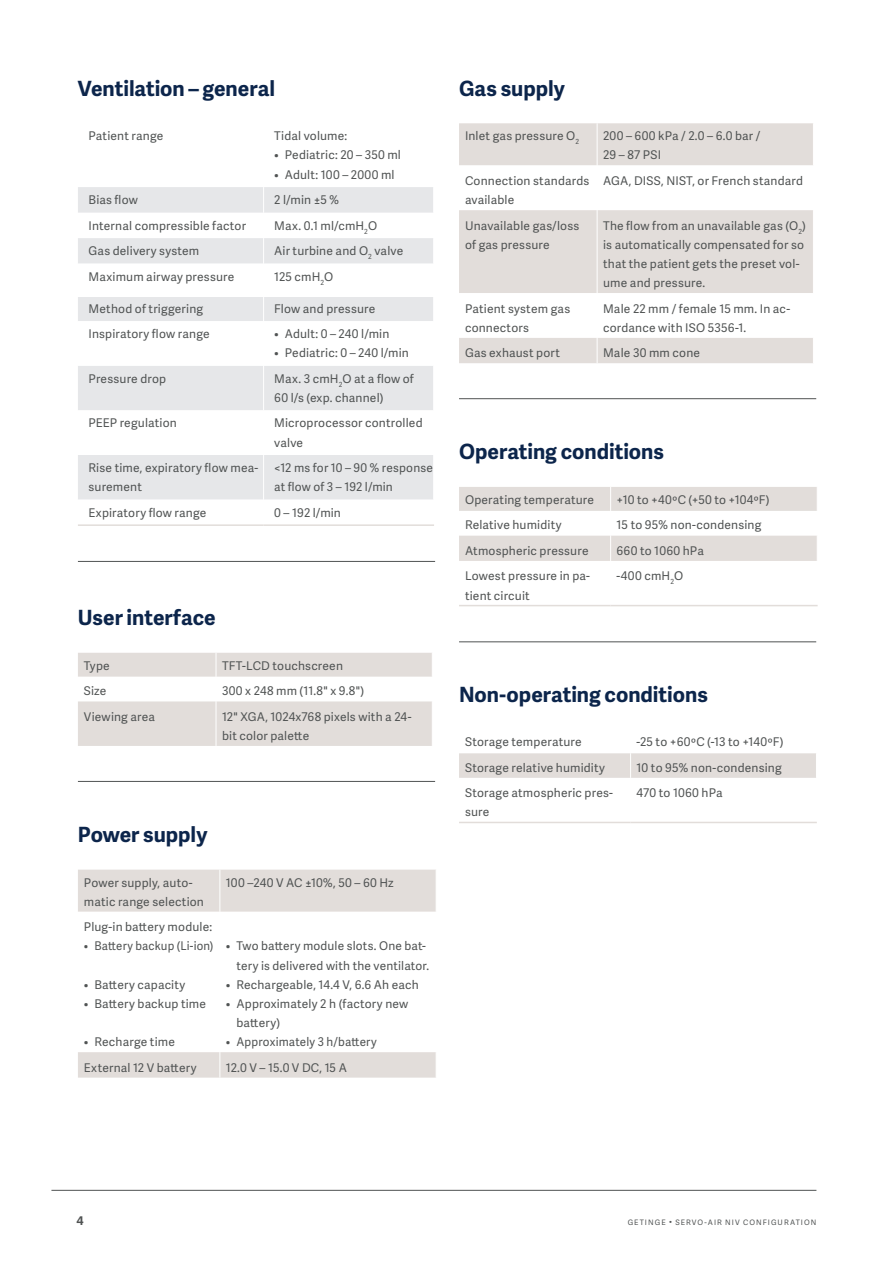
<style>
.page{position:relative;width:893px;height:1263px;background:#fff}
.page>*{position:absolute;margin:0;border:0;box-sizing:border-box;transform-origin:0 0}
.Subheading_14p_Getin{font:700 21px "Adelle Sans";color:#0c254b}
.Body_text_Granite_0e{font:12px/19.2px "Adelle Sans";letter-spacing:.015em;color:#505353}
.Body_text_Granite_0e-2{font:12px "Adelle Sans";letter-spacing:.015em;color:#505353;scale:.95 1}
.t1{font:700 12px "Adelle Sans";color:#505353}
.t2{font:7.5px "Adelle Sans";letter-spacing:.14em;color:#505353}
</style>
<div class="page">
<hr style="left:51px;top:1190px;width:765px;height:1px;background:#505353">
<svg style="left:78px;top:297px;width:355px;height:203px;fill:#e6e7e9"></svg>
<hr style="left:78px;top:524px;width:186px;height:2px;background:#e2ddda">
<hr style="left:264px;top:524px;width:170px;height:2px;background:#e2ddda">
<hr style="left:263px;top:321px;width:1px;height:45px;background:#fff">
<svg style="left:78px;top:187px;width:355px;height:77px"></svg>
<svg style="left:263px;top:297px;width:1px;height:24px"></svg>
<hr style="left:263px;top:366px;width:1px;height:44px;background:#fff">
<hr style="left:263px;top:455px;width:1px;height:45px;background:#fff">
<hr style="left:78px;top:561px;width:357px;height:1px;background:#505353">
<svg style="left:78px;top:653px;width:354px;height:93px"></svg>
<hr style="left:216px;top:701px;width:1px;height:45px;background:#fff">
<hr style="left:78px;top:781px;width:357px;height:1px;background:#505353">
<div style="left:78px;top:870px;width:358px;height:207px;background:#e2ddda"></div>
<svg style="left:78px;top:912px;width:358px;height:140px"></svg>
<hr style="left:219px;top:870px;width:1px;height:42px;background:#fff">
<hr style="left:219px;top:912px;width:1px;height:140px;background:#fff">
<svg style="left:219px;top:1052px;width:1px;height:25px"></svg>
<div style="left:459px;top:123px;width:354px;height:240px;background:#e2ddda"></div>
<svg style="left:459px;top:165px;width:354px;height:173px"></svg>
<hr style="left:597px;top:123px;width:1px;height:42px;background:#fff">
<hr style="left:597px;top:165px;width:1px;height:45px;background:#fff">
<hr style="left:597px;top:210px;width:1px;height:83px;background:#fff">
<hr style="left:597px;top:293px;width:1px;height:45px;background:#fff">
<svg style="left:597px;top:338px;width:1px;height:25px"></svg>
<hr style="left:459px;top:398px;width:357px;height:1px;background:#505353">
<svg style="left:459px;top:487px;width:358px;height:74px"></svg>
<hr style="left:459px;top:605px;width:152px;height:1px;background:#e2ddda">
<hr style="left:611px;top:605px;width:207px;height:1px;background:#e2ddda">
<hr style="left:459px;top:641px;width:357px;height:1px;background:#505353">
<svg style="left:459px;top:753px;width:357px;height:69px"></svg>
<hr style="left:630px;top:778px;width:1px;height:44px;background:#fff">
<hr style="left:459px;top:822px;width:172px;height:1px;background:#e2ddda">
<hr style="left:631px;top:822px;width:186px;height:1px;background:#e2ddda">
<p class="Subheading_14p_Getin" style="left:78px;top:73px;width:199px">Ventilation – general</p>
<p class="Body_text_Granite_0e" style="left:89px;top:126px;width:76px">Patient range</p>
<p class="Body_text_Granite_0e" style="left:274px;top:126px;width:74px">Tidal volume:</p>
<p class="Body_text_Granite_0e" style="left:274px;top:145px;width:128px">• Pediatric: 20 – 350 ml</p>
<p class="Body_text_Granite_0e" style="left:274px;top:164px;width:122px">• Adult: 100 – 2000 ml</p>
<p class="Body_text_Granite_0e" style="left:89px;top:190px;width:51px">Bias flow</p>
<p class="Body_text_Granite_0e" style="left:274px;top:190px;width:67px">2 l/min ±5 %</p>
<p class="Body_text_Granite_0e" style="left:89px;top:215px;width:159px">Internal compressible factor</p>
<p class="Body_text_Granite_0e" style="left:274px;top:215px;width:104px">Max. 0.1 ml/cmH<sub>2</sub>O</p>
<p class="Body_text_Granite_0e" style="left:89px;top:241px;width:112px">Gas delivery system</p>
<p class="Body_text_Granite_0e" style="left:274px;top:241px;width:131px">Air turbine and O<sub>2</sub> valve</p>
<p class="Body_text_Granite_0e" style="left:89px;top:266px;width:147px">Maximum airway pressure</p>
<p class="Body_text_Granite_0e" style="left:274px;top:266px;width:61px">125 cmH<sub>2</sub>O</p>
<p class="Body_text_Granite_0e" style="left:89px;top:298px;width:116px">Method of triggering</p>
<p class="Body_text_Granite_0e" style="left:274px;top:298px;width:103px">Flow and pressure</p>
<p class="Body_text_Granite_0e" style="left:89px;top:324px;width:123px">Inspiratory flow range</p>
<p class="Body_text_Granite_0e" style="left:274px;top:324px;width:117px">• Adult: 0 – 240 l/min</p>
<p class="Body_text_Granite_0e" style="left:274px;top:343px;width:136px">• Pediatric: 0 – 240 l/min</p>
<p class="Body_text_Granite_0e" style="left:89px;top:368px;width:79px">Pressure drop</p>
<p class="Body_text_Granite_0e" style="left:274px;top:368px;width:141px">Max. 3 cmH<sub>2</sub>O at a flow of<br>60 l/s (exp. channel)</p>
<p class="Body_text_Granite_0e" style="left:89px;top:413px;width:90px">PEEP regulation</p>
<p class="Body_text_Granite_0e" style="left:274px;top:413px;width:150px">Microprocessor controlled valve</p>
<p class="Body_text_Granite_0e" style="left:89px;top:458px;width:171px">Rise time, expiratory flow mea&shy;surement</p>
<p class="Body_text_Granite_0e" style="left:274px;top:458px;width:160px">&lt;12 ms for 10 – 90 % response at flow of 3 – 192 l/min</p>
<p class="Body_text_Granite_0e" style="left:89px;top:502px;width:119px">Expiratory flow range</p>
<p class="Body_text_Granite_0e" style="left:274px;top:502px;width:68px">0 – 192 l/min</p>
<p class="Subheading_14p_Getin" style="left:78px;top:602px;width:139px">User interface</p>
<p class="Body_text_Granite_0e" style="left:84px;top:655px;width:27px">Type</p>
<p class="Body_text_Granite_0e" style="left:222px;top:655px;width:123px">TFT-LCD touchscreen</p>
<p class="Body_text_Granite_0e" style="left:84px;top:681px;width:24px">Size</p>
<p class="Body_text_Granite_0e" style="left:222px;top:681px;width:144px">300 x 248 mm (11.8" x 9.8")</p>
<p class="Body_text_Granite_0e" style="left:84px;top:706px;width:73px">Viewing area</p>
<p class="Body_text_Granite_0e" style="left:222px;top:706px;width:191px">12" XGA, 1024x768 pixels with a 24- bit color palette</p>
<p class="Subheading_14p_Getin" style="left:78px;top:819px;width:131px">Power supply</p>
<p class="Body_text_Granite_0e" style="left:84px;top:872px;width:122px">Power supply, auto&shy;matic range selection</p>
<p class="Body_text_Granite_0e" style="left:226px;top:872px;width:169px">100 –240 V AC ±10%, 50 – 60 Hz</p>
<p class="Body_text_Granite_0e" style="left:84px;top:917px;width:130px">Plug-in battery module:</p>
<p class="Body_text_Granite_0e-2" style="left:84px;top:938px;width:138px">• Battery backup (Li-ion)</p>
<p class="Body_text_Granite_0e" style="left:84px;top:974px;width:103px">• Battery capacity</p>
<p class="Body_text_Granite_0e" style="left:84px;top:993px;width:124px">• Battery backup time</p>
<p class="Body_text_Granite_0e" style="left:84px;top:1032px;width:93px">• Recharge time</p>
<p class="Body_text_Granite_0e" style="left:226px;top:936px;width:205px;text-align:right">• Two battery module slots. One bat&shy;tery is delivered with the ventilator.</p>
<p class="Body_text_Granite_0e" style="left:226px;top:974px;width:194px">• Rechargeable, 14.4 V, 6.6 Ah each</p>
<p class="Body_text_Granite_0e" style="left:236px;top:993px;width:173px;text-indent:-11px">• Approximately 2 h (factory new battery)</p>
<p class="Body_text_Granite_0e" style="left:226px;top:1032px;width:152px">• Approximately 3 h/battery</p>
<p class="Body_text_Granite_0e" style="left:84px;top:1057px;width:114px">External 12 V battery</p>
<p class="Body_text_Granite_0e" style="left:226px;top:1057px;width:123px">12.0 V – 15.0 V DC, 15 A</p>
<p class="Subheading_14p_Getin" style="left:459px;top:73px;width:107px">Gas supply</p>
<p class="Body_text_Granite_0e" style="left:465px;top:126px;width:116px">Inlet gas pressure O<sub>2</sub></p>
<p class="Body_text_Granite_0e" style="left:603px;top:126px;width:159px">200 – 600 kPa / 2.0 – 6.0 bar /<br>29 – 87 PSI</p>
<p class="Body_text_Granite_0e" style="left:465px;top:171px;width:126px">Connection standards available</p>
<p class="Body_text_Granite_0e" style="left:603px;top:171px;width:201px">AGA, DISS, NIST, or French standard</p>
<p class="Body_text_Granite_0e" style="left:465px;top:215px;width:116px">Unavailable gas/loss of gas pressure</p>
<p class="Body_text_Granite_0e" style="left:603px;top:215px;width:204px">The flow from an unavailable gas (O<sub>2</sub>) is automatically compensated for so that the patient gets the preset vol&shy;ume and pressure.</p>
<p class="Body_text_Granite_0e" style="left:465px;top:298px;width:107px">Patient system gas connectors</p>
<p class="Body_text_Granite_0e" style="left:603px;top:298px;width:189px">Male 22 mm / female 15 mm. In ac&shy;cordance with ISO 5356-1.</p>
<p class="Body_text_Granite_0e" style="left:465px;top:343px;width:96px">Gas exhaust port</p>
<p class="Body_text_Granite_0e" style="left:603px;top:343px;width:98px">Male 30 mm cone</p>
<p class="Subheading_14p_Getin" style="left:459px;top:436px;width:206px">Operating conditions</p>
<p class="Body_text_Granite_0e" style="left:465px;top:490px;width:130px">Operating temperature</p>
<p class="Body_text_Granite_0e" style="left:617px;top:490px;width:155px">+10 to +40ºC (+50 to +104ºF)</p>
<p class="Body_text_Granite_0e" style="left:465px;top:515px;width:98px">Relative humidity</p>
<p class="Body_text_Granite_0e" style="left:617px;top:515px;width:146px">15 to 95% non-condensing</p>
<p class="Body_text_Granite_0e" style="left:465px;top:541px;width:125px">Atmospheric pressure</p>
<p class="Body_text_Granite_0e" style="left:617px;top:541px;width:89px">660 to 1060 hPa</p>
<p class="Body_text_Granite_0e" style="left:465px;top:566px;width:126px">Lowest pressure in pa&shy;tient circuit</p>
<p class="Body_text_Granite_0e" style="left:617px;top:566px;width:68px">-400 cmH<sub>2</sub>O</p>
<p class="Subheading_14p_Getin" style="left:459px;top:679px;width:250px">Non-operating conditions</p>
<p class="Body_text_Granite_0e" style="left:465px;top:732px;width:118px">Storage temperature</p>
<p class="Body_text_Granite_0e" style="left:637px;top:732px;width:149px">-25 to +60ºC (-13 to +140ºF)</p>
<p class="Body_text_Granite_0e" style="left:465px;top:757px;width:141px">Storage relative humidity</p>
<p class="Body_text_Granite_0e" style="left:637px;top:757px;width:147px">10 to 95% non-condensing</p>
<p class="Body_text_Granite_0e" style="left:465px;top:783px;width:149px">Storage atmospheric pres&shy;sure</p>
<p class="Body_text_Granite_0e" style="left:637px;top:783px;width:88px">470 to 1060 hPa</p>
<p class="t1" style="left:77px;top:1211px;width:9px">4</p>
<p class="t2" style="left:628px;top:1217px;width:190px">GETINGE • SERVO-AIR NIV CONFIGURATION</p>
</div>
